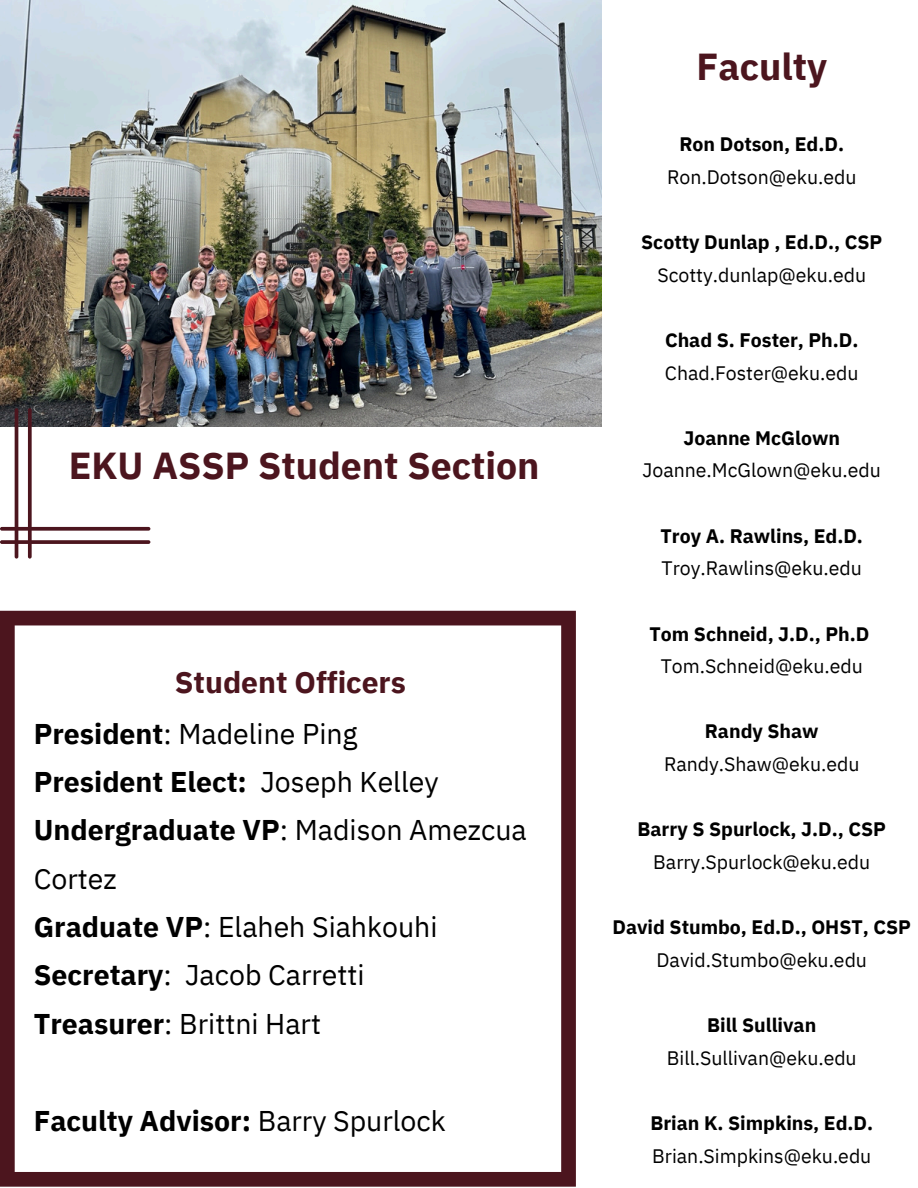
<style>
.page{position:relative;width:918px;height:1188px;background:#fff}
.page>*{position:absolute;margin:0;border:0;box-sizing:border-box;transform-origin:0 0}
.t1{font:700 37.5px "IBM Plex Sans";color:#4c151e}
.t2{font:700 30.15px "IBM Plex Sans";color:#4c151e}
.t3{font:28.5px/48.3px "IBM Plex Sans";color:#000}
.t4{font:700 28.5px "IBM Plex Sans";color:#000}
.t5{font:19.5px "IBM Plex Sans";color:#000}
.t6{font:700 19.5px "IBM Plex Sans";color:#000}
.s1{font-weight:700}
.s2{font-weight:400}
</style>
<div class="page">
<img style="left:0;top:0;width:601px;height:426px">
<svg style="left:0;top:408px;width:150px;height:151px"></svg>
<svg style="left:0;top:611px;width:576px;height:576px"></svg>
<p class="t1" style="left:69px;top:440px;width:472px">EKU ASSP Student Section</p>
<p class="t2" style="left:175px;top:662px;width:233px">Student Officers</p>
<p class="t3" style="left:34px;top:709px;width:495px"><span class="s1">President</span>: Madeline Ping<br><span class="s1">President Elect:</span> Joseph Kelley<br><span class="s1">Undergraduate VP</span>: Madison Amezcua<br>Cortez<br><span class="s1">Graduate VP</span>: Elaheh Siahkouhi<br><span class="s1">Secretary</span>: Jacob Carretti<br><span class="s1">Treasurer</span>: Brittni Hart</p>
<h1 class="t4" style="left:34px;top:1101px;width:414px">Faculty Advisor: <span class="s2">Barry Spurlock</span></h1>
<h1 class="t1" style="left:697px;top:42px;width:132px">Faculty</h1>
<p class="t6" style="left:680px;top:131px;width:166px">Ron Dotson, Ed.D.</p>
<p class="t5" style="left:667px;top:164px;width:191px">Ron.Dotson@eku.edu</p>
<p class="t6" style="left:641px;top:229px;width:243px">Scotty Dunlap , Ed.D., CSP</p>
<p class="t5" style="left:657px;top:262px;width:210px">Scotty.dunlap@eku.edu</p>
<p class="t6" style="left:665px;top:327px;width:195px">Chad S. Foster, Ph.D.</p>
<p class="t5" style="left:665px;top:360px;width:195px">Chad.Foster@eku.edu</p>
<p class="t6" style="left:684px;top:425px;width:158px">Joanne McGlown</p>
<p class="t5" style="left:643px;top:457px;width:240px">Joanne.McGlown@eku.edu</p>
<p class="t6" style="left:661px;top:523px;width:204px">Troy A. Rawlins, Ed.D.</p>
<p class="t5" style="left:662px;top:555px;width:202px">Troy.Rawlins@eku.edu</p>
<p class="t6" style="left:650px;top:621px;width:221px">Tom Schneid, J.D., Ph.D</p>
<p class="t5" style="left:661px;top:653px;width:204px">Tom.Schneid@eku.edu</p>
<p class="t6" style="left:705px;top:718px;width:115px">Randy Shaw</p>
<p class="t5" style="left:664px;top:751px;width:197px">Randy.Shaw@eku.edu</p>
<p class="t6" style="left:638px;top:816px;width:250px">Barry S Spurlock, J.D., CSP</p>
<p class="t5" style="left:653px;top:849px;width:219px">Barry.Spurlock@eku.edu</p>
<p class="t6" style="left:612px;top:914px;width:300px">David Stumbo, Ed.D., OHST, CSP</p>
<p class="t5" style="left:657px;top:947px;width:212px">David.Stumbo@eku.edu</p>
<p class="t6" style="left:707px;top:1012px;width:111px">Bill Sullivan</p>
<p class="t5" style="left:667px;top:1045px;width:191px">Bill.Sullivan@eku.edu</p>
<p class="t6" style="left:650px;top:1110px;width:224px">Brian K. Simpkins, Ed.D.</p>
<p class="t5" style="left:652px;top:1143px;width:221px">Brian.Simpkins@eku.edu</p>
</div>
